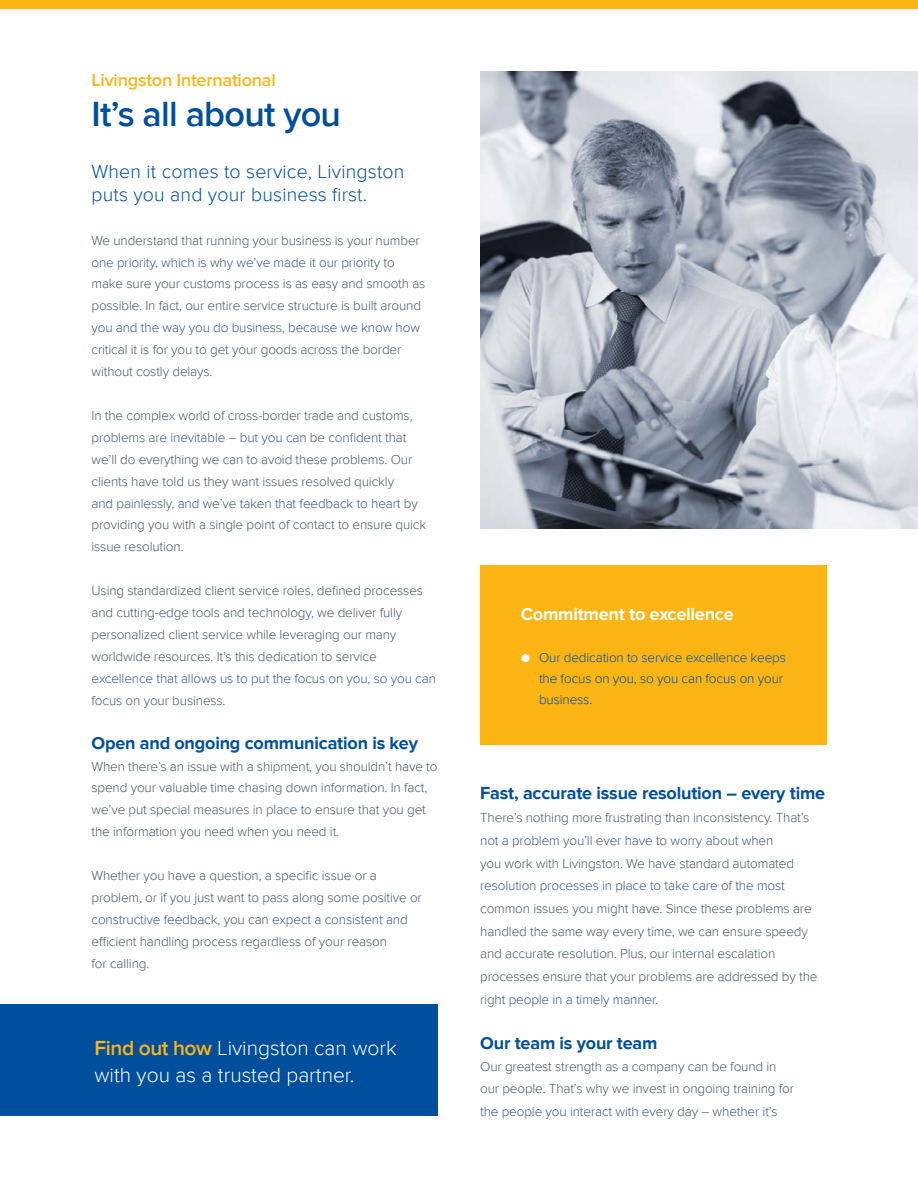
<style>
.page{position:relative;width:918px;height:1188px;background:#fff}
.page>*{position:absolute;margin:0;border:0;box-sizing:border-box;transform-origin:0 0}
.t1{font:600 36px "Proxima Nova";letter-spacing:-.02em;color:#004f9d}
.t2{font:300 21px/27px "Proxima Nova";color:#fff}
.t3{font:300 19.5px/22.5px "Proxima Nova";letter-spacing:.01em;color:#004f9d}
.t4{font:700 18px "Proxima Nova";letter-spacing:-.01em;color:#004f9d}
.t5{font:600 18px "Proxima Nova";letter-spacing:-.01em;color:#fcb515}
.t6{font:700 18px "Proxima Nova";letter-spacing:-.01em;color:#fff}
.t7{font:300 13.5px/21.9px "Proxima Nova";letter-spacing:-.01em;color:#485865}
.t8{font:300 13.5px/21px "Proxima Nova";letter-spacing:-.01em;color:#004f9d}
.s1{font-weight:600;color:#fcb515}
.s2{color:#fff}
</style>
<div class="page">
<div style="left:0;top:0;width:918px;height:9px;background:#fcb515"></div>
<div style="left:0;top:1004px;width:438px;height:112px;background:#004f9d"></div>
<div style="left:480px;top:565px;width:347px;height:180px;background:#fcb515"></div>
<img style="left:480px;top:72px;width:438px;height:457px">
<h3 class="t5" style="left:91px;top:70px;width:186px">Livingston International</h3>
<h1 class="t1" style="left:91px;top:94px;width:251px">It’s all about you</h1>
<h3 class="t3" style="left:91px;top:161px;width:314px">When it comes to service, Livingston puts you and your business first.</h3>
<p class="t7" style="left:91px;top:229px;width:336px">We understand that running your business is your number one priority, which is why we’ve made it our priority to make sure your customs process is as easy and smooth as possible. In fact, our entire service structure is built around you and the way you do business, because we know how critical it is for you to get your goods across the border without costly delays.</p>
<p class="t7" style="left:91px;top:405px;width:336px">In the complex world of cross-border trade and customs, problems are inevitable – but you can be confident that we’ll do everything we can to avoid these problems. Our clients have told us they want issues resolved quickly<br>and painlessly, and we’ve taken that feedback to heart by providing you with a single point of contact to ensure quick issue resolution.</p>
<p class="t7" style="left:91px;top:580px;width:346px">Using standardized client service roles, defined processes and cutting-edge tools and technology, we deliver fully personalized client service while leveraging our many worldwide resources. It’s this dedication to service excellence that allows us to put the focus on you, so you can focus on your business.</p>
<h3 class="t4" style="left:91px;top:732px;width:328px">Open and ongoing communication is key</h3>
<p class="t7" style="left:91px;top:755px;width:348px">When there’s an issue with a shipment, you shouldn’t have to spend your valuable time chasing down information. In fact, we’ve put special measures in place to ensure that you get the information you need when you need it.</p>
<p class="t7" style="left:91px;top:865px;width:332px">Whether you have a question, a specific issue or a problem, or if you just want to pass along some positive or constructive feedback, you can expect a consistent and efficient handling process regardless of your reason<br>for calling.</p>
<h2 class="t2" style="left:94px;top:1035px;width:304px"><span class="s1">Find out how</span> Livingston can work with you as a trusted partner.</h2>
<h3 class="t6" style="left:521px;top:604px;width:215px">Commitment to excellence</h3>
<p class="t8" style="left:539px;top:647px;width:248px;text-indent:-18px"><span class="s2">●</span> Our dedication to service excellence keeps the focus on you, so you can focus on your business.</p>
<h3 class="t4" style="left:480px;top:783px;width:346px">Fast, accurate issue resolution – every time</h3>
<p class="t7" style="left:480px;top:806px;width:339px;line-height:22.6px">There’s nothing more frustrating than inconsistency. That’s not a problem you’ll ever have to worry about when<br>you work with Livingston. We have standard automated resolution processes in place to take care of the most common issues you might have. Since these problems are handled the same way every time, we can ensure speedy and accurate resolution. Plus, our internal escalation processes ensure that your problems are addressed by the right people in a timely manner.</p>
<h3 class="t4" style="left:480px;top:1032px;width:179px">Our team is your team</h3>
<p class="t7" style="left:480px;top:1056px;width:315px">Our greatest strength as a company can be found in our people. That’s why we invest in ongoing training for the people you interact with every day – whether it’s</p>
</div>
